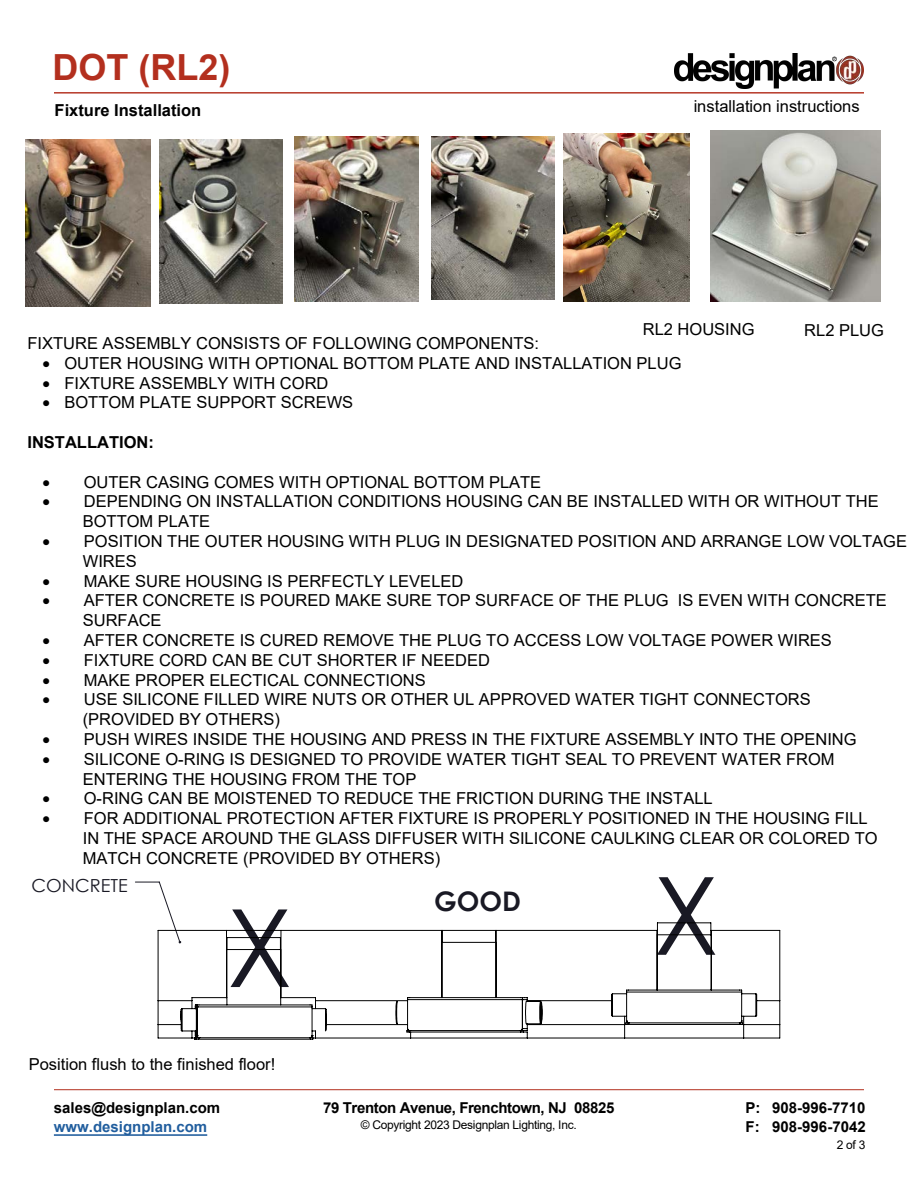
<style>
.page{position:relative;width:918px;height:1188px;background:#fff}
.page>*{position:absolute;margin:0;border:0;box-sizing:border-box;transform-origin:0 0}
.t1{font:108px "Century Gothic";color:#191924}
.t2{font:700 36px "Arial";color:#b32f1e}
.t3{font:700 27px "Century Gothic";color:#191924}
.t4{font:18px "Century Gothic";color:#191924}
.t5{font:16.5px/19.8px "Arial";color:#000}
.t6{font:16.5px "Arial";color:#000}
.t7{font:700 16.5px "Arial";color:#000}
.t8{font:700 16.5px "Arial";color:#000}
.t9{font:700 15px/19.5px "Arial";color:#000}
.t10{font:700 15px "Arial";letter-spacing:-.025em;color:#000}
.t11{font:700 15px "Arial";color:#215e9e}
.t12{font:12px "Arial";letter-spacing:-.025em;color:#000}
.s1{font-style:inherit}
</style>
<div class="page">
<hr style="left:54px;top:1089px;width:810px;height:1px;background:#b32f1e">
<hr style="left:54px;top:1134px;width:153px;height:2px;background:#215e9e">
<hr style="left:54px;top:93px;width:810px;height:1px;background:#b32f1e">
<img style="left:25px;top:139px;width:125px;height:167px">
<img style="left:160px;top:140px;width:122px;height:163px">
<img style="left:294px;top:136px;width:125px;height:166px">
<img style="left:432px;top:136px;width:122px;height:163px">
<img style="left:564px;top:134px;width:126px;height:168px">
<svg style="left:135px;top:881px;width:39px;height:41px"></svg>
<svg style="left:157px;top:922px;width:624px;height:118px"></svg>
<img style="left:710px;top:130px;width:171px;height:172px">
<img style="left:674px;top:54px;width:190px;height:35px">
<h2 class="t2" style="left:53px;top:42px;width:179px">DOT (RL2)</h2>
<p class="t7" style="left:55px;top:98px;width:148px">Fixture Installation</p>
<p class="t6" style="left:694px;top:94px;width:167px">installation instructions</p>
<p class="t5" style="left:643px;top:319px;width:113px">RL2 HOUSING</p>
<p class="t6" style="left:804px;top:319px;width:81px"><span class="s1">RL2</span> PLUG</p>
<p class="t5" style="left:27px;top:333px;width:513px">FIXTURE ASSEMBLY CONSISTS OF FOLLOWING COMPONENTS:</p>
<p class="t5" style="left:42px;top:353px;width:641px">• OUTER HOUSING WITH OPTIONAL BOTTOM PLATE AND INSTALLATION PLUG</p>
<p class="t5" style="left:42px;top:373px;width:288px">• FIXTURE ASSEMBLY WITH CORD</p>
<p class="t5" style="left:42px;top:393px;width:312px">• BOTTOM PLATE SUPPORT SCREWS</p>
<p class="t8" style="left:27px;top:431px;width:128px">INSTALLATION:</p>
<p class="t5" style="left:42px;top:472px;width:500px">• OUTER CASING COMES WITH OPTIONAL BOTTOM PLATE</p>
<p class="t5" style="left:83px;top:492px;width:797px;text-indent:-40px">• DEPENDING ON INSTALLATION CONDITIONS HOUSING CAN BE INSTALLED WITH OR WITHOUT THE<br><span class="s1">BOTTOM PLATE</span></p>
<p class="t5" style="left:83px;top:531px;width:826px;text-indent:-40px">• POSITION THE OUTER HOUSING WITH PLUG IN DESIGNATED POSITION AND ARRANGE LOW VOLTAGE<br><span class="s1">WIRES</span></p>
<p class="t5" style="left:42px;top:571px;width:423px">• MAKE SURE HOUSING IS PERFECTLY LEVELED</p>
<p class="t5" style="left:83px;top:591px;width:806px;text-indent:-40px">• AFTER CONCRETE IS POURED MAKE SURE TOP SURFACE OF THE PLUG IS EVEN WITH CONCRETE<br><span class="s1">SURFACE</span></p>
<p class="t5" style="left:42px;top:630px;width:791px">• AFTER CONCRETE IS CURED REMOVE THE PLUG TO ACCESS LOW VOLTAGE POWER WIRES</p>
<p class="t5" style="left:42px;top:650px;width:449px">• FIXTURE CORD CAN BE CUT SHORTER IF NEEDED</p>
<p class="t5" style="left:42px;top:670px;width:385px">• MAKE PROPER ELECTICAL CONNECTIONS</p>
<p class="t5" style="left:83px;top:690px;width:730px;text-indent:-40px">• USE SILICONE FILLED WIRE NUTS OR OTHER UL APPROVED WATER TIGHT CONNECTORS <span class="s1">(PROVIDED BY OTHERS)</span></p>
<p class="t5" style="left:42px;top:729px;width:816px">• PUSH WIRES INSIDE THE HOUSING AND PRESS IN THE FIXTURE ASSEMBLY INTO THE OPENING</p>
<p class="t5" style="left:83px;top:749px;width:753px;text-indent:-40px">• SILICONE O-RING IS DESIGNED TO PROVIDE WATER TIGHT SEAL TO PREVENT WATER FROM<br><span class="s1">ENTERING THE HOUSING FROM THE TOP</span></p>
<p class="t5" style="left:42px;top:789px;width:672px">• O-RING CAN BE MOISTENED TO REDUCE THE FRICTION DURING THE INSTALL</p>
<p class="t5" style="left:83px;top:808px;width:796px;text-indent:-40px">• FOR ADDITIONAL PROTECTION AFTER FIXTURE IS PROPERLY POSITIONED IN THE HOUSING FILL<br>IN THE SPACE AROUND THE GLASS DIFFUSER WITH SILICONE CAULKING CLEAR OR COLORED T<span class="s1">O<br>MATCH CONCRETE (PROVIDED BY OTHERS)</span></p>
<p class="t4" style="left:32px;top:873px;width:98px">CONCRETE</p>
<h1 class="t1" style="left:227px;top:873px;width:67px">X</h1>
<p class="t6" style="left:29px;top:1052px;width:248px">Position flush to the finished floor!</p>
<p class="t9" style="left:54px;top:1098px;width:168px">sales@designplan.com</p>
<p class="t11" style="left:54px;top:1116px;width:155px">www.designplan.com</p>
<h3 class="t3" style="left:434px;top:881px;width:88px">GOOD</h3>
<p class="t10" style="left:323px;top:1097px;width:293px">79 Trenton Avenue, Frenchtown, NJ 08825</p>
<p class="t12" style="left:361px;top:1117px;width:217px">© Copyright 20<span class="s1">23</span> Designplan Lighting, Inc.</p>
<h1 class="t1" style="left:653px;top:840px;width:67px">X</h1>
<p class="t9" style="left:746px;top:1098px;width:122px">P: 908-996-7710<br>F: 908-996-7042</p>
<p class="t12" style="left:837px;top:1136px;width:30px">2 of <span class="s1">3</span></p>
</div>
